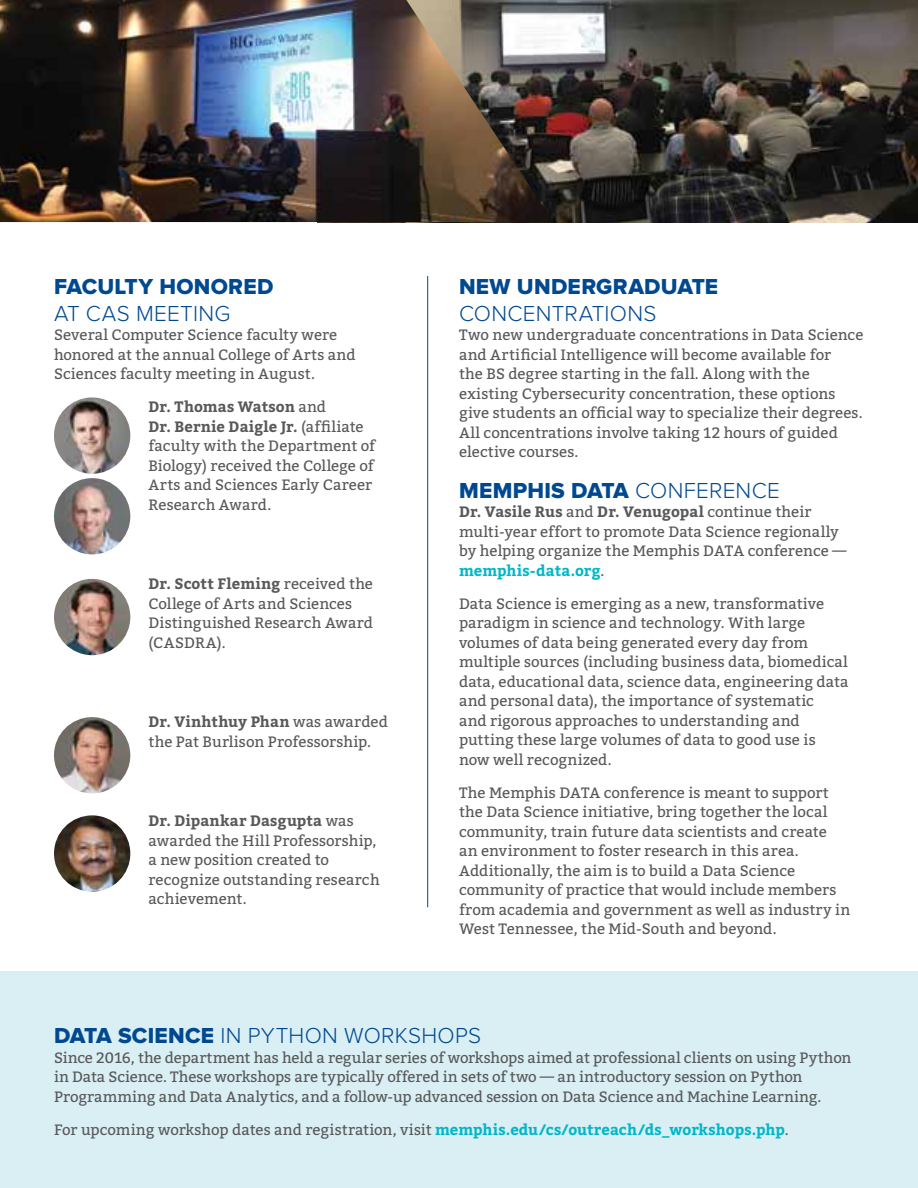
<style>
.page{position:relative;width:918px;height:1188px;background:#fff}
.page>*{position:absolute;margin:0;border:0;box-sizing:border-box;transform-origin:0 0}
.t1{font:300 22.5px "Proxima Nova";letter-spacing:.015em;color:#004990}
.t2{font:22.5px "Proxima Nova Extrabld";letter-spacing:.01em;color:#004990}
.t3{font:15px/19.5px "Bitter";letter-spacing:.005em;color:#58595b}
.s1{font-weight:700}
.s2{font-family:"Proxima Nova";font-weight:300}
.s3{font-weight:700;color:#00b7c9}
.s4{font-family:"Proxima Nova Extrabld";font-weight:400}
</style>
<div class="page">
<img style="left:54px;top:397px;width:76px;height:77px;border-radius:38px">
<img style="left:54px;top:478px;width:76px;height:76px;border-radius:38px">
<img style="left:54px;top:579px;width:76px;height:76px;border-radius:38px">
<img style="left:54px;top:815px;width:76px;height:77px;border-radius:38px">
<img style="left:54px;top:717px;width:76px;height:76px;border-radius:38px">
<div style="left:0;top:972px;width:918px;height:216px;background:#d9eff3"></div>
<img style="left:554px;top:0;width:364px;height:222px">
<img style="left:0;top:0;width:554px;height:222px">
<hr style="left:427px;top:276px;width:1px;height:631px;background:#004990">
<h1 class="t2" style="left:54px;top:273px;width:221px">FACULTY HONORED</h1>
<h1 class="t1" style="left:54px;top:300px;width:178px">AT CAS MEETING</h1>
<p class="t3" style="left:54px;top:325px;width:303px">Several Computer Science faculty were honored at the annual College of Arts and<br>Sciences faculty meeting in August.</p>
<p class="t3" style="left:148px;top:397px;width:228px"><span class="s1">Dr. Thomas Watson</span> and<br><span class="s1">Dr. Bernie Daigle Jr.</span> (affiliate faculty with the Department of<br>Biology) received the College of<br>Arts and Sciences Early Career<br>Research Award.</p>
<p class="t3" style="left:148px;top:574px;width:226px"><span class="s1">Dr. Scott Fleming</span> received the<br>College of Arts and Sciences<br>Distinguished Research Award (CASDRA).</p>
<p class="t3" style="left:148px;top:712px;width:241px"><span class="s1">Dr. Vinhthuy Phan</span> was awarded the Pat Burlison Professorship.</p>
<p class="t3" style="left:148px;top:811px;width:233px"><span class="s1">Dr. Dipankar Dasgupta</span> was awarded the Hill Professorship, a new position created to recognize outstanding research achievement.</p>
<h1 class="t2" style="left:459px;top:273px;width:261px">NEW UNDERGRADUATE</h1>
<h1 class="t1" style="left:459px;top:300px;width:199px">CONCENTRATIONS</h1>
<p class="t3" style="left:459px;top:325px;width:406px">Two new undergraduate concentrations in Data Science and Artificial Intelligence will become available for<br>the BS degree starting in the fall. Along with the existing Cybersecurity concentration, these options give students an official way to specialize their degrees.<br>All concentrations involve taking 12 hours of guided elective courses.</p>
<h1 class="t2" style="left:459px;top:477px;width:322px">MEMPHIS DATA <span class="s2">CONFERENCE</span></h1>
<p class="t3" style="left:459px;top:502px;width:389px"><span class="s1">Dr. Vasile Rus</span> and <span class="s1">Dr. Venugopal</span> continue their multi-year effort to promote Data Science regionally by helping organize the Memphis DATA conference — <span class="s3">memphis-data.org</span>.</p>
<p class="t3" style="left:459px;top:593px;width:391px">Data Science is emerging as a new, transformative paradigm in science and technology. With large volumes of data being generated every day from multiple sources (including business data, biomedical data, educational data, science data, engineering data and personal data), the importance of systematic<br>and rigorous approaches to understanding and putting these large volumes of data to good use is now well recognized.</p>
<p class="t3" style="left:459px;top:782px;width:393px">The Memphis DATA conference is meant to support the Data Science initiative, bring together the local community, train future data scientists and create<br>an environment to foster research in this area.<br>Additionally, the aim is to build a Data Science community of practice that would include members from academia and government as well as industry in West Tennessee, the Mid-South and beyond.</p>
<h1 class="t1" style="left:54px;top:1023px;width:429px"><span class="s4">DATA SCIENCE</span> IN PYTHON WORKSHOPS</h1>
<p class="t3" style="left:54px;top:1047px;width:799px">Since 2016, the department has held a regular series of workshops aimed at professional clients on using Python in Data Science. These workshops are typically offered in sets of two — an introductory session on Python<br>Programming and Data Analytics, and a follow-up advanced session on Data Science and Machine Learning.</p>
<p class="t3" style="left:54px;top:1119px;width:736px">For upcoming workshop dates and registration, visit <span class="s3">memphis.edu/cs/outreach/ds_workshops.php</span>.</p>
</div>
